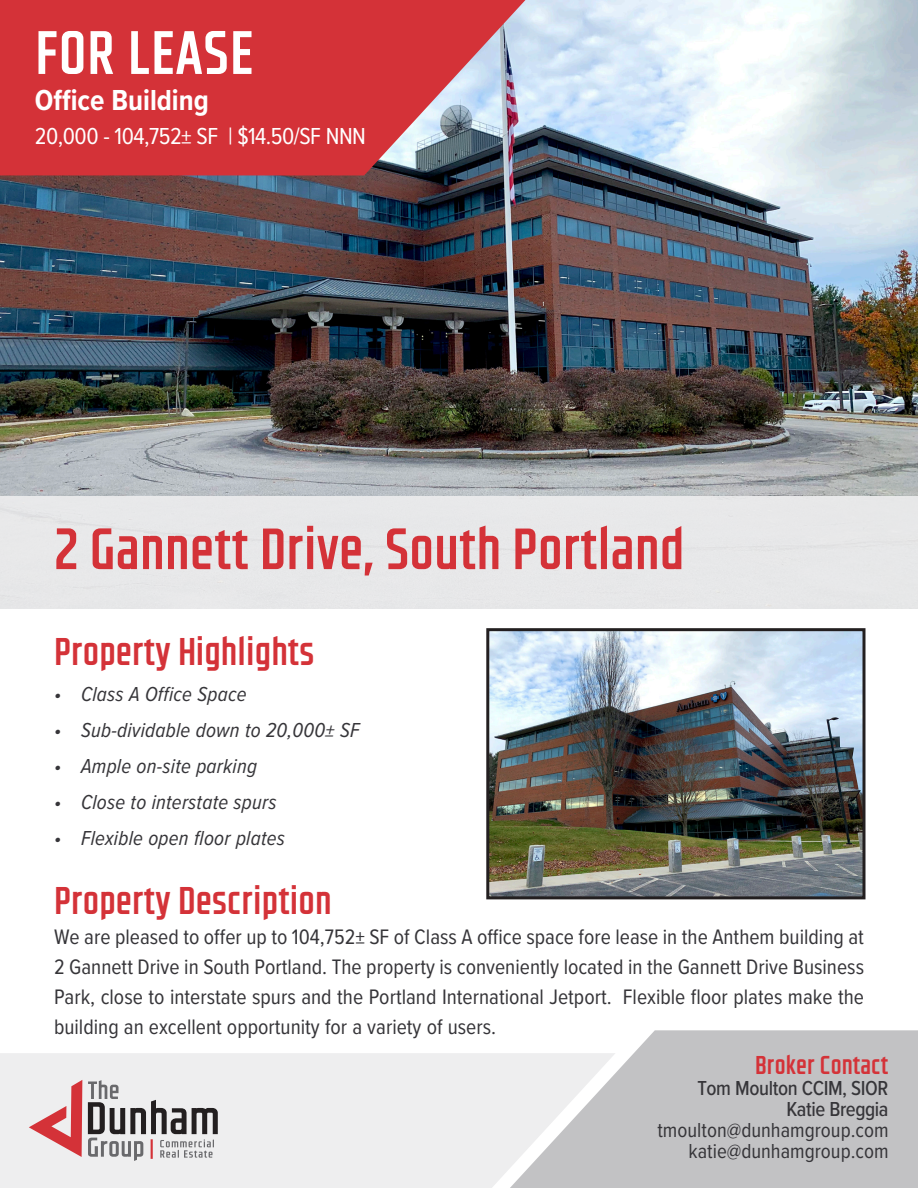
<style>
.page{position:relative;width:918px;height:1188px;background:#fff}
.page>*{position:absolute;margin:0;border:0;box-sizing:border-box;transform-origin:0 0}
.t1{font:700 57px "CC Space Race";letter-spacing:.01em;color:#fff}
.t2{font:700 54px "CC Space Race";color:#d43238}
.t3{font:700 36px "CC Space Race";color:#d43238}
.t4{font:700 30px "Proxima Nova Cond";color:#fff}
.t5{font:24px "Proxima Nova Cond";letter-spacing:-.02em;color:#fff}
.t6{font:700 24px "CC Space Race";color:#d43238}
.t7{font:21.75px/30px "Proxima Nova Cond";color:#363539;text-align:justify}
.t8{font:italic 21px "Proxima Nova Cond";letter-spacing:.01em;color:#363539}
.t9{font:21px "Proxima Nova Cond";color:#363539}
.t10{font:500 21px "Proxima Nova Cond";letter-spacing:-.02em;color:#363539}
</style>
<div class="page">
<img style="left:0;top:0;width:918px;height:496px">
<img style="left:490px;top:632px;width:372px;height:263px">
<div style="left:486px;top:628px;width:380px;height:271px;border:3px solid #231f20"></div>
<svg style="left:0;top:0;width:525px;height:175px;background:#cb434b"></svg>
<div style="left:0;top:496px;width:918px;height:112px;background:#e7e8e9"></div>
<div style="left:616px;top:1030px;width:302px;height:158px;background:#c2c2c4"></div>
<svg style="left:0;top:1053px;width:616px;height:135px;background:#eaeaeb"></svg>
<svg style="left:29px;top:1080px;width:53px;height:77px;background:#e4a8ab"></svg>
<svg style="left:88px;top:1080px;width:130px;height:81px;background:#b9b8b9"></svg>
<hr style="left:151px;top:1139px;width:2px;height:20px;background:#d43238">
<p class="t1" style="left:35px;top:8px;width:220px">FOR LEASE</p>
<p class="t4" style="left:35px;top:78px;width:176px">Office Building</p>
<p class="t5" style="left:35px;top:119px;width:333px">20,000 - 104,752± SF | $14.50/SF NNN</p>
<p class="t2" style="left:54px;top:507px;width:632px">2 Gannett Drive, South Portland</p>
<p class="t3" style="left:54px;top:623px;width:262px">Property Highlights</p>
<p class="t8" style="left:54px;top:678px;width:194px">• Class A Office Space</p>
<p class="t8" style="left:54px;top:714px;width:307px">• Sub-dividable down to 20,000± SF</p>
<p class="t8" style="left:54px;top:750px;width:205px">• Ample on-site parking</p>
<p class="t8" style="left:54px;top:786px;width:224px">• Close to interstate spurs</p>
<p class="t8" style="left:54px;top:822px;width:232px">• Flexible open floor plates</p>
<p class="t3" style="left:54px;top:873px;width:279px">Property Description</p>
<p class="t7" style="left:54px;top:921px;width:812px">We are pleased to offer up to 104,752± SF of Class A office space fore lease in the Anthem building at 2 Gannett Drive in South Portland. The property is conveniently located in the Gannett Drive Business Park, close to interstate spurs and the Portland International Jetport. Flexible floor plates make the building an excellent opportunity for a variety of users.</p>
<p class="t6" style="left:755px;top:1046px;width:135px">Broker Contact</p>
<p class="t10" style="left:697px;top:1072px;width:193px">Tom Moulton CCIM, SIOR</p>
<p class="t10" style="left:786px;top:1093px;width:104px">Katie Breggia</p>
<p class="t9" style="left:657px;top:1114px;width:233px">tmoulton@dunhamgroup.com</p>
<p class="t9" style="left:689px;top:1135px;width:202px">katie@dunhamgroup.com</p>
</div>
